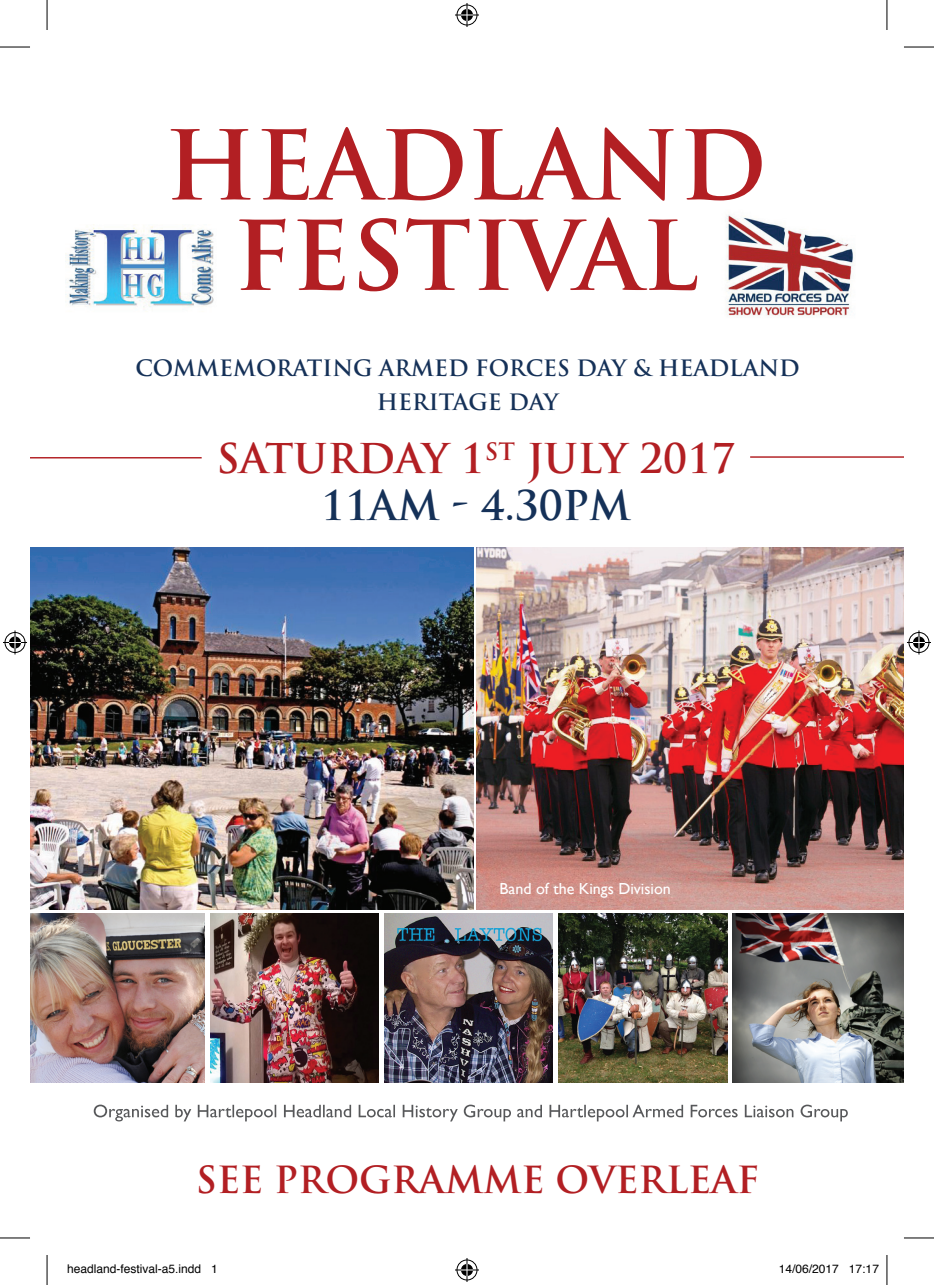
<style>
.page{position:relative;width:934px;height:1285px;background:#fff}
.page>*{position:absolute;margin:0;border:0;box-sizing:border-box;transform-origin:0 0}
.t1{font:700 93.4px/90.4px "Trajan Pro";color:#b21f23;text-align:center}
.t2{font:700 40px/46.6px "Trajan Pro";color:#b21f23;text-align:center}
.t3{font:700 36.4px "Trajan Pro";color:#b21f23}
.t4{font:700 22px/33.4px "Trajan Pro";color:#153158}
.t5{font:16px "Gill Sans";color:#fff}
.t6{font:12px "Helvetica";color:#000}
.s1{color:#153158}
</style>
<div class="page">
<img style="left:30px;top:547px;width:443px;height:362px">
<img style="left:476px;top:547px;width:427px;height:362px">
<img style="left:30px;top:914px;width:174px;height:168px">
<img style="left:210px;top:914px;width:168px;height:168px">
<img style="left:384px;top:914px;width:168px;height:168px">
<img style="left:558px;top:914px;width:168px;height:168px">
<img style="left:732px;top:914px;width:171px;height:168px">
<img style="left:725px;top:215px;width:130px;height:101px">
<img style="left:65px;top:224px;width:149px;height:84px">
<svg style="left:94px;top:1104px;width:753px;height:17px"></svg>
<hr style="left:30px;top:457px;width:171px;height:1px;background:#b21f23">
<hr style="left:749px;top:456px;width:154px;height:2px;background:#b21f23">
<hr style="left:0;top:47px;width:30px;height:1px;background:#000">
<hr style="left:903px;top:47px;width:30px;height:1px;background:#000">
<hr style="left:0;top:1237px;width:30px;height:1px;background:#000">
<hr style="left:903px;top:1237px;width:30px;height:1px;background:#000">
<hr style="left:47px;top:0;width:1px;height:30px;background:#000">
<hr style="left:47px;top:1255px;width:1px;height:30px;background:#000">
<hr style="left:886px;top:0;width:1px;height:30px;background:#000">
<hr style="left:886px;top:1255px;width:1px;height:30px;background:#000">
<svg style="left:455px;top:3px;width:24px;height:24px"></svg>
<svg style="left:455px;top:1258px;width:24px;height:24px"></svg>
<svg style="left:3px;top:630px;width:24px;height:24px"></svg>
<svg style="left:907px;top:630px;width:23px;height:24px"></svg>
<h1 class="t1" style="left:165px;top:121px;width:603px">HEADLAND<br>FESTIVAL</h1>
<p class="t4" style="left:135px;top:352px;width:59px">COMME</p>
<p class="t4" style="left:376px;top:352px;width:424px;text-indent:-144px">MORATING ARMED FO RCES DAY &amp; HEADLAND<br>HERITAGE DAY</p>
<h2 class="t2" style="left:216px;top:436px;width:520px">SATURDAY 1<sup>ST</sup> JULY 2017<br><span class="s1">11AM - 4.30PM</span></h2>
<p class="t5" style="left:499px;top:879px;width:173px">Band of the Kings Division</p>
<h3 class="t3" style="left:196px;top:1157px;width:22px">SEE</h3>
<h3 class="t3" style="left:274px;top:1157px;width:482px">PROGRAMME OVERLEAF</h3>
<p class="t6" style="left:67px;top:1259px;width:152px">headland-festival-a5.indd 1</p>
<p class="t6" style="left:778px;top:1259px;width:102px">14/06/2017 17:17</p>
</div>
